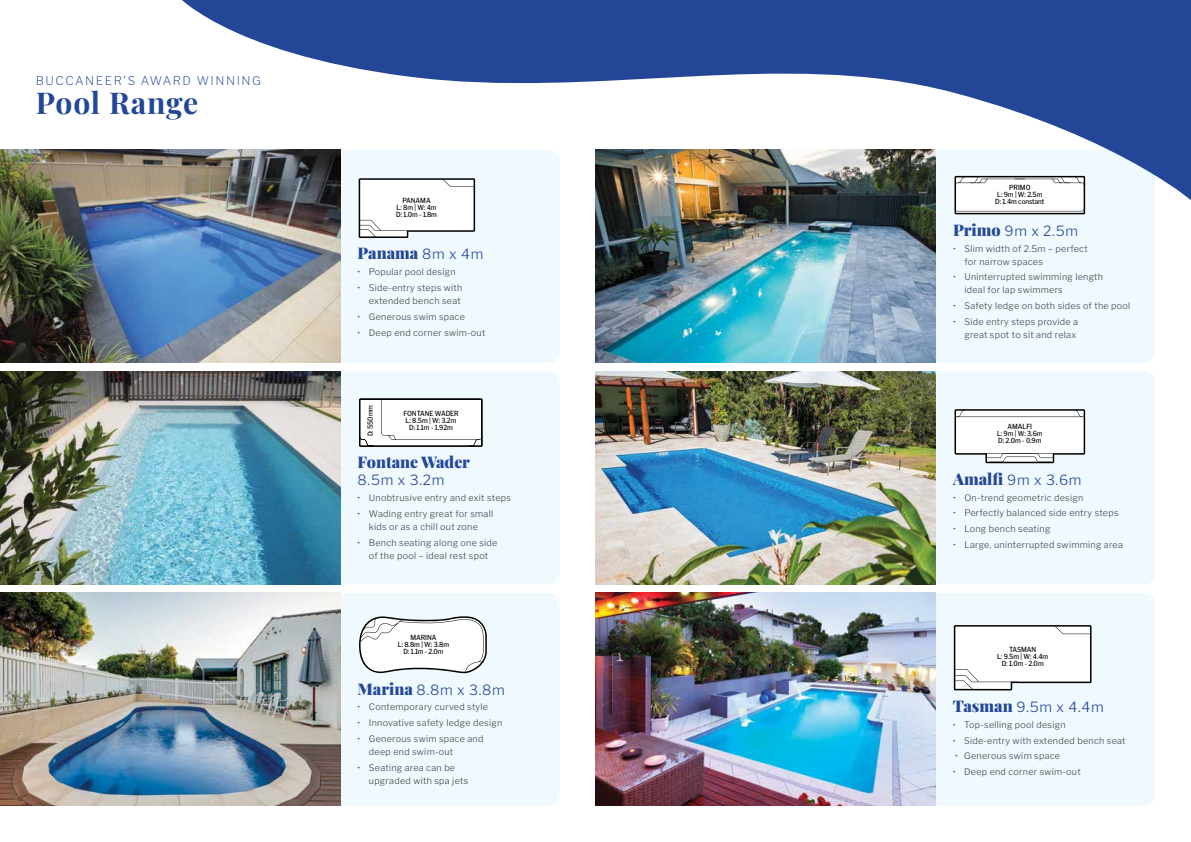
<style>
.page{position:relative;width:1191px;height:842px;background:#fff}
.page>*{position:absolute;margin:0;border:0;box-sizing:border-box;transform-origin:0 0}
.t1{font:700 30px "Playfair Display";letter-spacing:.025em;color:#244697}
.t2{font:900 16px "Playfair Display";color:#244697}
.t3{font:100 14px "Libre Franklin";letter-spacing:.05em;color:#244697}
.t4{font:100 12px "Libre Franklin";letter-spacing:.13em;color:#244697}
.t5{font:100 9px/13px "Libre Franklin";letter-spacing:.03em;color:#414042}
.t6{font:500 7px/7px "Libre Franklin Roman";color:#000;text-align:center;scale:.9 1}
.s1{font-family:"Libre Franklin";font-weight:100;font-size:14px}
.s2{font-family:"Playfair Display";font-weight:900;font-size:16px}
</style>
<div class="page">
<div style="left:340px;top:593px;width:219px;height:213px;background:#eff9fe"></div>
<svg style="left:359px;top:616px;width:128px;height:57px"></svg>
<div style="left:935px;top:371px;width:220px;height:213px;background:#eff9fe"></div>
<img style="left:595px;top:371px;width:340px;height:213px">
<svg style="left:954px;top:409px;width:131px;height:54px"></svg>
<hr style="left:956px;top:417px;width:126px;height:1px;background:#000">
<hr style="left:986px;top:453px;width:67px;height:1px;background:#000">
<div style="left:935px;top:207px;width:220px;height:156px;background:#eff9fe"></div>
<svg style="left:954px;top:207px;width:131px;height:7px"></svg>
<img style="left:595px;top:207px;width:340px;height:156px">
<img style="left:0;top:593px;width:340px;height:213px">
<div style="left:340px;top:207px;width:219px;height:156px;background:#eff9fe"></div>
<svg style="left:359px;top:207px;width:116px;height:31px"></svg>
<img style="left:0;top:150px;width:340px;height:213px">
<div style="left:340px;top:371px;width:219px;height:213px;background:#eff9fe"></div>
<img style="left:0;top:371px;width:340px;height:213px">
<svg style="left:359px;top:398px;width:123px;height:49px"></svg>
<div style="left:935px;top:593px;width:219px;height:213px;background:#eff9fe"></div>
<svg style="left:953px;top:625px;width:138px;height:65px"></svg>
<img style="left:595px;top:593px;width:340px;height:213px">
<svg style="left:173px;top:0;width:1018px;height:207px"></svg>
<h3 class="t4" style="left:36px;top:71px;width:227px">BUCCANEER’S AWARD WINNING</h3>
<h1 class="t1" style="left:36px;top:79px;width:164px">Pool Range</h1>
<p class="t6" style="left:396px;top:196px;width:47px">PANAMA<br>L: 8m | W: 4m<br>D: 1.0m - 1.8m</p>
<h2 class="t2" style="left:357px;top:241px;width:127px">Panama <span class="s1">8m x 4m</span></h2>
<p class="t5" style="left:357px;top:265px;width:100px">• Popular pool design</p>
<p class="t5" style="left:357px;top:280px;width:106px;text-align:right">• Side-entry steps with extended bench seat</p>
<p class="t5" style="left:357px;top:309px;width:109px">• Generous swim space</p>
<p class="t5" style="left:357px;top:325px;width:129px">• Deep end corner swim-out</p>
<p class="t6" style="left:366px;top:436px;width:37px;rotate:-90deg">D: 550mm</p>
<h2 class="t2" style="left:357px;top:450px;width:114px">Fontane Wader</h2>
<h3 class="t3" style="left:357px;top:469px;width:88px">8.5m x 3.2m</h3>
<p class="t5" style="left:357px;top:490px;width:155px">• Unobtrusive entry and exit steps</p>
<p class="t5" style="left:357px;top:506px;width:137px;text-align:center">• Wading entry great for small kids or as a chill out zone</p>
<p class="t5" style="left:357px;top:535px;width:141px;text-align:center">• Bench seating along one side of the pool – ideal rest spot</p>
<p class="t6" style="left:403px;top:409px;width:63px">FONTANE WADER<br>L: 8.5m | W: 3.2m<br>D: 1.1m - 1.92m</p>
<p class="t6" style="left:398px;top:634px;width:59px">MARINA<br>L: 8.8m | W: 3.8m<br>D: 1.1m - 2.0m</p>
<h3 class="t3" style="left:357px;top:678px;width:149px"><span class="s2">Marina</span> 8.8m x 3.8m</h3>
<p class="t5" style="left:357px;top:700px;width:132px">• Contemporary curved style</p>
<p class="t5" style="left:357px;top:716px;width:146px">• Innovative safety ledge design</p>
<p class="t5" style="left:369px;top:731px;width:116px;text-indent:-11px">• Generous swim space and deep end swim-out</p>
<p class="t5" style="left:369px;top:760px;width:101px;text-indent:-11px">• Seating area can be upgraded with spa jets</p>
<p class="t6" style="left:995px;top:184px;width:56px">PRIMO<br>L: 9m | W: 2.5m<br>D: 1.4m constant</p>
<h3 class="t3" style="left:953px;top:220px;width:127px"><span class="s2">Primo</span> 9m x 2.5m</h3>
<p class="t5" style="left:964px;top:241px;width:125px;text-indent:-11px">• Slim width of 2.5m – perfect for narrow spaces</p>
<p class="t5" style="left:964px;top:270px;width:140px;text-indent:-11px">• Uninterrupted swimming length ideal for lap swimmers</p>
<p class="t5" style="left:953px;top:299px;width:179px">• Safety ledge on both sides of the pool</p>
<p class="t5" style="left:953px;top:315px;width:127px;text-align:right">• Side entry steps provide a great spot to sit and relax</p>
<p class="t6" style="left:997px;top:422px;width:52px">AMALFI<br>L: 9m | W: 3.6m<br>D: 2.0m - 0.9m</p>
<h3 class="t3" style="left:953px;top:469px;width:130px"><span class="s2">Amalfi</span> 9m x 3.6m</h3>
<p class="t5" style="left:953px;top:490px;width:132px">• On-trend geometric design</p>
<p class="t5" style="left:953px;top:506px;width:167px">• Perfectly balanced side entry steps</p>
<p class="t5" style="left:953px;top:522px;width:99px">• Long bench seating</p>
<p class="t5" style="left:953px;top:537px;width:171px">• Large, uninterrupted swimming area</p>
<p class="t6" style="left:997px;top:645px;width:58px">TASMAN<br>L: 9.5m | W: 4.4m<br>D: 1.0m - 2.0m</p>
<h3 class="t3" style="left:952px;top:696px;width:152px"><span class="s2">Tasman</span> 9.5m x 4.4m</h3>
<p class="t5" style="left:952px;top:717px;width:114px">• Top-selling pool design</p>
<p class="t5" style="left:952px;top:733px;width:174px">• Side-entry with extended bench seat</p>
<p class="t5" style="left:955px;top:749px;width:107px">• Generous swim space</p>
<p class="t5" style="left:952px;top:765px;width:129px">• Deep end corner swim-out</p>
</div>
